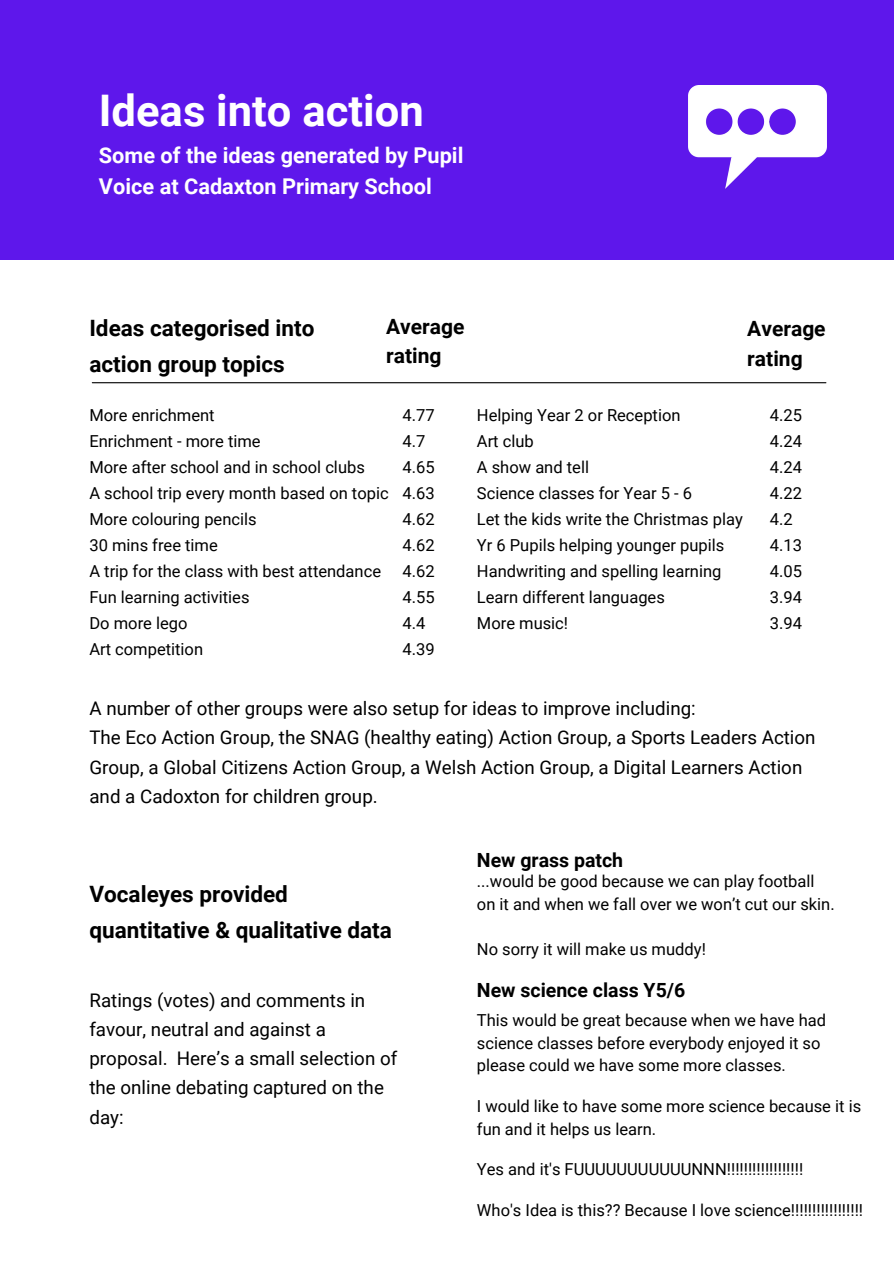
<style>
.page{position:relative;width:894px;height:1264px;background:#fff}
.page>*{position:absolute;margin:0;border:0;box-sizing:border-box;transform-origin:0 0}
.t1{font:700 43.5px "Roboto";color:#fff}
.t2{font:700 22.5px/36px "Roboto";color:#000}
.t3{font:700 21.75px/30.5px "Roboto";color:#fff}
.t4{font:700 21px "Roboto";color:#000}
.t5{font:700 19.5px "Roboto";color:#000}
.t6{font:18.75px/29.2px "Roboto";color:#000}
.t7{font:16.5px/22.5px "Roboto";color:#000}
</style>
<div class="page">
<div style="left:0;top:0;width:893px;height:259px;background:#5e17eb"></div>
<hr style="left:92px;top:382px;width:733px;height:1px;background:#000">
<img style="left:688px;top:85px;width:138px;height:104px">
<p class="t1" style="left:99px;top:85px;width:326px">Ideas into action</p>
<p class="t3" style="left:99px;top:140px;width:366px">Some of the ideas generated by Pupil<br>Voice at Cadaxton Primary School</p>
<p class="t2" style="left:89px;top:310px;width:226px">Ideas categorised into action group topics</p>
<p class="t4" style="left:386px;top:314px;width:80px">Average</p>
<p class="t4" style="left:386px;top:344px;width:57px">rating</p>
<p class="t7" style="left:89px;top:404px;width:127px">More enrichment</p>
<p class="t7" style="left:89px;top:429px;width:173px">Enrichment - more time</p>
<p class="t7" style="left:89px;top:455px;width:277px">More after school and in school clubs</p>
<p class="t7" style="left:89px;top:481px;width:301px">A school trip every month based on topic</p>
<p class="t7" style="left:89px;top:507px;width:169px">More colouring pencils</p>
<p class="t7" style="left:89px;top:533px;width:130px">30 mins free time</p>
<p class="t7" style="left:89px;top:559px;width:293px">A trip for the class with best attendance</p>
<p class="t7" style="left:89px;top:585px;width:162px">Fun learning activities</p>
<p class="t7" style="left:89px;top:611px;width:100px">Do more lego</p>
<p class="t7" style="left:89px;top:637px;width:115px">Art competition</p>
<p class="t7" style="left:402px;top:404px;width:34px">4.77</p>
<p class="t7" style="left:402px;top:429px;width:24px">4.7</p>
<p class="t7" style="left:402px;top:455px;width:34px">4.65</p>
<p class="t7" style="left:402px;top:481px;width:34px">4.63</p>
<p class="t7" style="left:402px;top:507px;width:34px">4.62</p>
<p class="t7" style="left:402px;top:533px;width:34px">4.62</p>
<p class="t7" style="left:402px;top:559px;width:34px">4.62</p>
<p class="t7" style="left:402px;top:585px;width:34px">4.55</p>
<p class="t7" style="left:402px;top:611px;width:24px">4.4</p>
<p class="t7" style="left:402px;top:637px;width:34px">4.39</p>
<p class="t4" style="left:747px;top:317px;width:80px">Average</p>
<p class="t4" style="left:747px;top:346px;width:57px">rating</p>
<p class="t7" style="left:477px;top:404px;width:205px">Helping Year 2 or Reception</p>
<p class="t7" style="left:477px;top:429px;width:58px">Art club</p>
<p class="t7" style="left:477px;top:455px;width:113px">A show and tell</p>
<p class="t7" style="left:477px;top:481px;width:217px">Science classes for Year 5 - 6</p>
<p class="t7" style="left:477px;top:507px;width:267px">Let the kids write the Christmas play</p>
<p class="t7" style="left:477px;top:533px;width:249px">Yr 6 Pupils helping younger pupils</p>
<p class="t7" style="left:477px;top:559px;width:246px">Handwriting and spelling learning</p>
<p class="t7" style="left:477px;top:585px;width:189px">Learn different languages</p>
<p class="t7" style="left:477px;top:611px;width:93px">More music!</p>
<p class="t7" style="left:769px;top:404px;width:34px">4.25</p>
<p class="t7" style="left:769px;top:429px;width:34px">4.24</p>
<p class="t7" style="left:769px;top:455px;width:34px">4.24</p>
<p class="t7" style="left:769px;top:481px;width:34px">4.22</p>
<p class="t7" style="left:769px;top:507px;width:24px">4.2</p>
<p class="t7" style="left:769px;top:533px;width:34px">4.13</p>
<p class="t7" style="left:769px;top:559px;width:34px">4.05</p>
<p class="t7" style="left:769px;top:585px;width:34px">3.94</p>
<p class="t7" style="left:769px;top:611px;width:34px">3.94</p>
<p class="t6" style="left:89px;top:693px;width:607px">A number of other groups were also setup for ideas to improve including:</p>
<p class="t6" style="left:89px;top:722px;width:727px">The Eco Action Group, the SNAG (healthy eating) Action Group, a Sports Leaders Action<br>Group, a Global Citizens Action Group, a Welsh Action Group, a Digital Learners Action and a Cadoxton for children group.</p>
<p class="t2" style="left:89px;top:876px;width:304px">Vocaleyes provided quantitative &amp; qualitative data</p>
<p class="t6" style="left:89px;top:984px;width:309px">Ratings (votes) and comments in favour, neutral and against a proposal. Here’s a small selection of the online debating captured on the day:</p>
<p class="t5" style="left:477px;top:848px;width:148px">New grass patch</p>
<p class="t7" style="left:477px;top:869px;width:359px">...would be good because we can play football on it and when we fall over we won’t cut our skin.</p>
<p class="t7" style="left:477px;top:937px;width:230px">No sorry it will make us muddy!</p>
<p class="t5" style="left:477px;top:979px;width:210px">New science class Y5/6</p>
<p class="t7" style="left:477px;top:1008px;width:351px">This would be great because when we have had science classes before everybody enjoyed it so please could we have some more classes.</p>
<p class="t7" style="left:477px;top:1094px;width:385px">I would like to have some more science because it is fun and it helps us learn.</p>
<p class="t7" style="left:477px;top:1157px;width:328px">Yes and it's FUUUUUUUUUUUNNN!!!!!!!!!!!!!!!!!!</p>
<p class="t7" style="left:477px;top:1197px;width:387px">Who's Idea is this?? Because I love science!!!!!!!!!!!!!!!!!</p>
</div>
